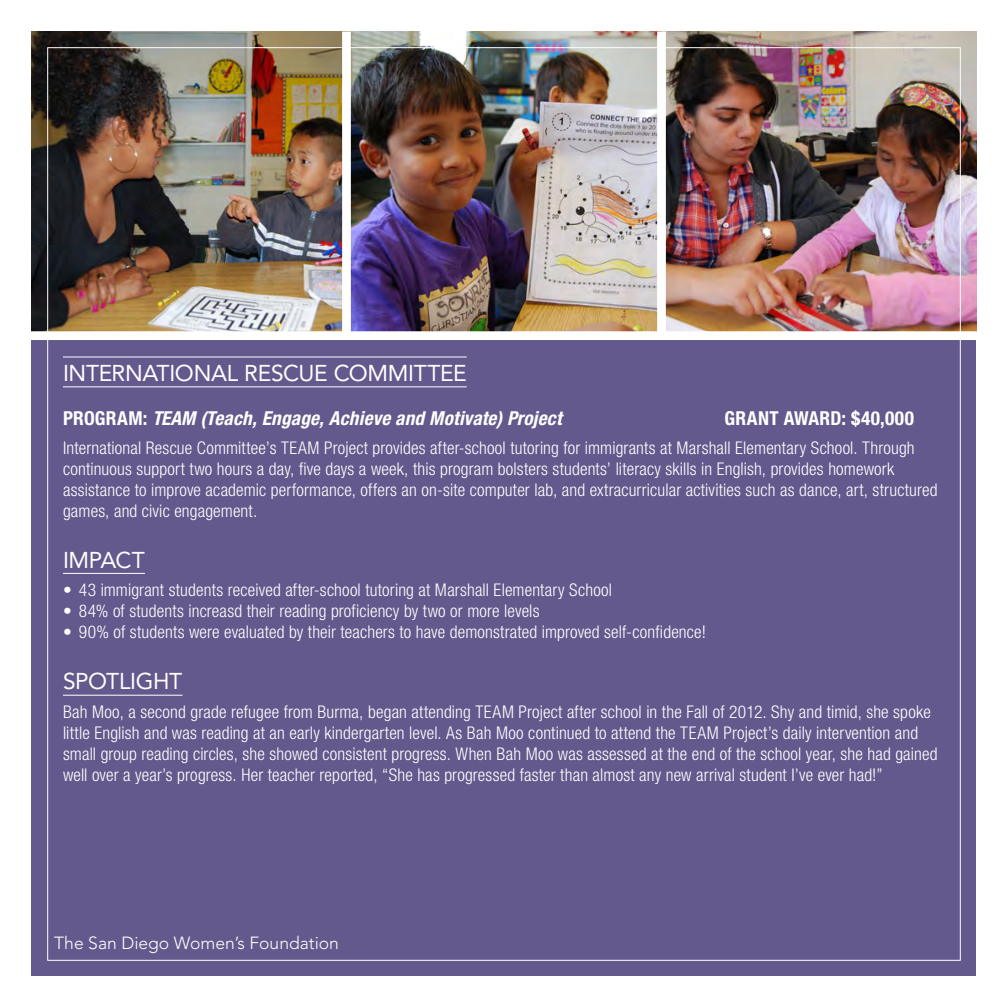
<style>
.page{position:relative;width:1008px;height:1008px;background:#fff}
.page>*{position:absolute;margin:0;border:0;box-sizing:border-box;transform-origin:0 0}
.Heading_2{font:22.75px "Avenir";letter-spacing:-.015em;color:#fff}
.Heading_3{font:22.75px "Avenir";letter-spacing:-.015em;color:#fff}
.Grant_Award_and_Proj{font:italic 700 condensed 19.25px "Helvetica Neue";letter-spacing:.01em;color:#fff}
.Grant_Award_and_Proj-2{font:700 condensed 19.25px "Helvetica Neue";letter-spacing:.025em;color:#fff}
.Copy{font:300 condensed 17.5px/21px "Helvetica Neue";letter-spacing:.01em;color:#fff}
.t1{font:300 17.5px "Avenir LT Std";color:#fff}
.s1{font-style:normal}
</style>
<div class="page">
<div style="left:32px;top:32px;width:944px;height:944px;background:#64598c"></div>
<img style="left:32px;top:32px;width:944px;height:299px">
<div style="left:342px;top:32px;width:9px;height:307px;background:#fff"></div>
<div style="left:657px;top:32px;width:9px;height:307px;background:#fff"></div>
<div style="left:30px;top:331px;width:948px;height:9px;background:#fff"></div>
<hr style="left:63px;top:357px;width:404px;height:1px;background:#fff">
<hr style="left:63px;top:386px;width:404px;height:1px;background:#fff">
<hr style="left:63px;top:573px;width:82px;height:1px;background:#fff">
<hr style="left:63px;top:695px;width:120px;height:1px;background:#fff">
<p class="Heading_2" style="left:63px;top:360px;width:405px">INTERNATIONAL RESCUE COMMITTEE</p>
<p class="Grant_Award_and_Proj" style="left:63px;top:406px;width:500px"><span class="s1">PROGRAM:</span> TEAM (Teach, Engage, Achieve and Motivate) Project</p>
<p class="Grant_Award_and_Proj-2" style="left:724px;top:406px;width:191px">GRANT AWARD: $40,000</p>
<p class="Copy" style="left:63px;top:437px;width:876px">International Rescue Committee’s TEAM Project provides after-school tutoring for immigrants at Marshall Elementary School. Through continuous support two hours a day, five days a week, this program bolsters students’ literacy skills in English, provides homework assistance to improve academic performance, offers an on-site computer lab, and extracurricular activities such as dance, art, structured games, and civic engagement.</p>
<p class="Heading_3" style="left:63px;top:547px;width:83px">IMPACT</p>
<p class="Copy" style="left:63px;top:580px;width:550px">• 43 immigrant students received after-school tutoring at Marshall Elementary School</p>
<p class="Copy" style="left:63px;top:601px;width:478px">• 84% of students increasd their reading proficiency by two or more levels</p>
<p class="Copy" style="left:63px;top:622px;width:644px">• 90% of students were evaluated by their teachers to have demonstrated improved self-confidence!</p>
<p class="Heading_3" style="left:63px;top:668px;width:121px">SPOTLIGHT</p>
<p class="Copy" style="left:63px;top:701px;width:876px">Bah Moo, a second grade refugee from Burma, began attending TEAM Project after school in the Fall of 2012. Shy and timid, she spoke little English and was reading at an early kindergarten level. As Bah Moo continued to attend the TEAM Project’s daily intervention and small group reading circles, she showed consistent progress. When Bah Moo was assessed at the end of the school year, she had gained well over a year’s progress. Her teacher reported, “She has progressed faster than almost any new arrival student I’ve ever had!”</p>
<p class="t1" style="left:54px;top:933px;width:286px">The San Diego Women’s Foundation</p>
</div>
